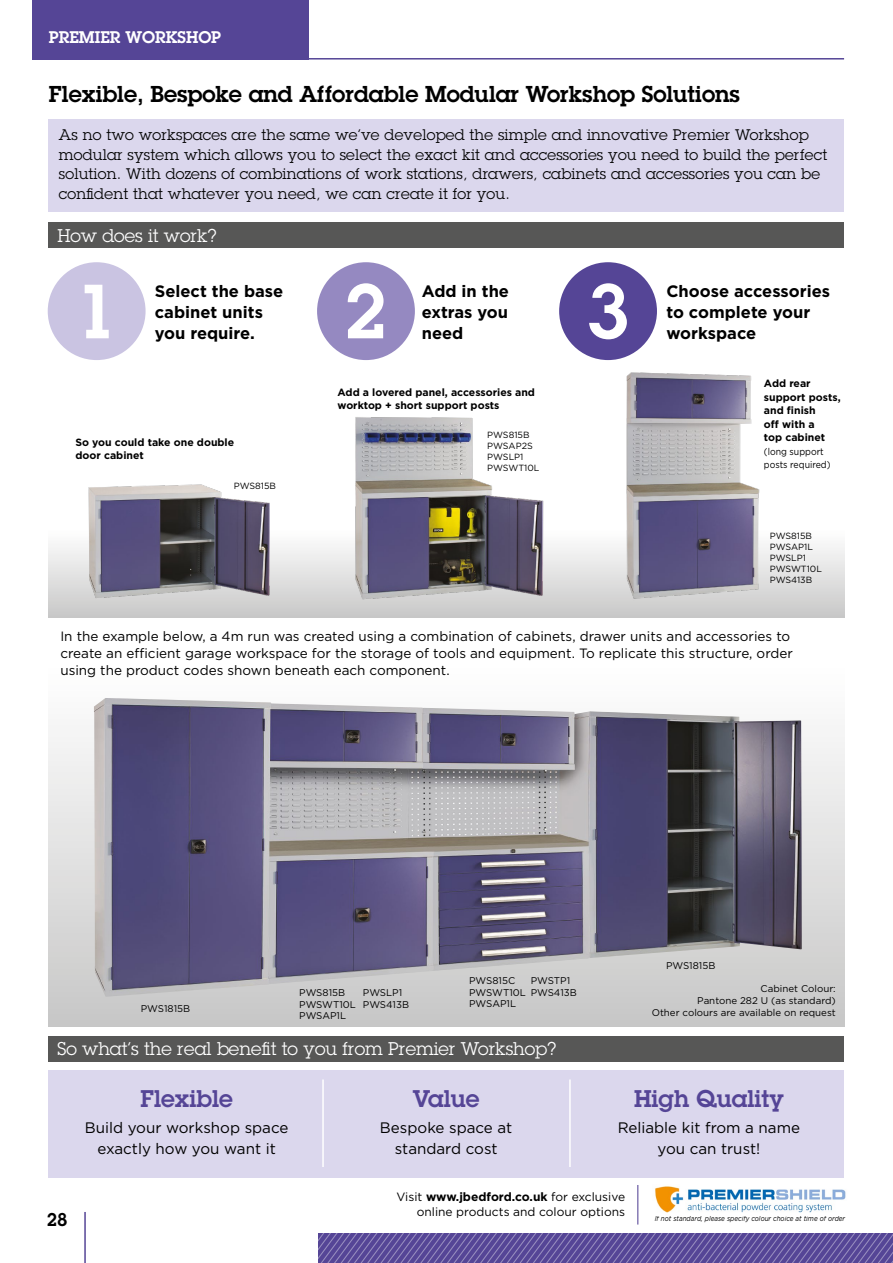
<style>
.page{position:relative;width:893px;height:1263px;background:#fff}
.page>*{position:absolute;margin:0;border:0;box-sizing:border-box;transform-origin:0 0}
.t1{font:600 75px "Lubalin Graph";color:#fff}
.t2{font:600 23.55px "Lubalin Graph";color:#554596}
.t3{font:600 22.5px "Lubalin Graph";color:#000}
.t4{font:18px "Lubalin Graph";color:#fff}
.t5{font:600 18px "Lubalin Graph";color:#000}
.t6{font:700 16.5px/21px "Gotham";color:#000}
.t7{font:600 16.5px "Lubalin Graph";color:#fff}
.t8{font:15.15px/21px "Gotham";color:#000;text-align:center}
.t9{font:15px/19.5px "Lubalin Graph";letter-spacing:.015em;color:#000}
.t10{font:13.5px/17.2px "Gotham";color:#000}
.t11{font:12px/14.4px "Gotham";color:#000;text-align:right}
.t12{font:700 10.5px/13.5px "Gotham";color:#000}
.t13{font:9.75px/11.2px "Gotham";color:#000}
.t14{font:9.75px/13.5px "Gotham";color:#000;scale:.9 1}
.t15{font:9px/11.1px "Gotham";color:#000}
.t16{font:italic 7.5px "Gotham";color:#000;scale:.85 1}
.s1{font-weight:700}
</style>
<div class="page">
<hr style="left:84px;top:1212px;width:2px;height:51px;background:#554596">
<div style="left:49px;top:528px;width:795px;height:90px;background:linear-gradient(to bottom,#fff,#c8c8c8)"></div>
<div style="left:32px;top:0;width:276px;height:60px;background:#554596"></div>
<div style="left:49px;top:119px;width:795px;height:92px;background:#dbd7ed"></div>
<hr style="left:32px;top:58px;width:812px;height:2px;background:#554596">
<div style="left:49px;top:223px;width:795px;height:25px;background:#575756"></div>
<img style="left:82px;top:484px;width:211px;height:125px">
<img style="left:613px;top:372px;width:157px;height:236px">
<svg style="left:318px;top:1233px;width:575px;height:30px;background:#62539e"></svg>
<img style="left:339px;top:417px;width:213px;height:188px">
<img style="left:655px;top:1186px;width:191px;height:27px">
<div style="left:49px;top:663px;width:795px;height:364px;background:linear-gradient(to bottom,#fff,#c8c7c7)"></div>
<img style="left:94px;top:698px;width:708px;height:299px">
<div style="left:48px;top:262px;width:98px;height:98px;background:#cac4e2;border-radius:50%"></div>
<div style="left:317px;top:262px;width:98px;height:98px;background:#9589c1;border-radius:50%"></div>
<div style="left:559px;top:262px;width:98px;height:98px;background:#554596;border-radius:50%"></div>
<div style="left:49px;top:1070px;width:795px;height:108px;background:#dbd7ed"></div>
<div style="left:49px;top:1036px;width:795px;height:26px;background:#575756"></div>
<hr style="left:322px;top:1079px;width:2px;height:88px;background:#fff">
<hr style="left:569px;top:1079px;width:2px;height:88px;background:#fff">
<hr style="left:637px;top:1185px;width:1px;height:39px;background:#554596">
<p class="t7" style="left:49px;top:26px;width:174px">PREMIER WORKSHOP</p>
<h3 class="t3" style="left:49px;top:79px;width:692px">Flexible, Bespoke and Affordable Modular Workshop Solutions</h3>
<p class="t9" style="left:59px;top:125px;width:770px">As no two workspaces are the same we’ve developed the simple and innovative Premier Workshop modular system which allows you to select the exact kit and accessories you need to build the perfect solution. With dozens of combinations of work stations, drawers, cabinets and accessories you can be confident that whatever you need, we can create it for you.</p>
<p class="t4" style="left:57px;top:224px;width:161px">How does it work?</p>
<h1 class="t1" style="left:75px;top:262px;width:45px">1</h1>
<h1 class="t1" style="left:344px;top:262px;width:45px">2</h1>
<h1 class="t1" style="left:586px;top:262px;width:45px">3</h1>
<p class="t6" style="left:155px;top:280px;width:130px">Select the base cabinet units you require.</p>
<p class="t6" style="left:422px;top:280px;width:89px;text-align:justify">Add in the extras you need</p>
<p class="t6" style="left:666px;top:280px;width:165px">Choose accessories to complete your</p>
<p class="t6" style="left:666px;top:322px;width:91px">workspace</p>
<p class="t12" style="left:75px;top:435px;width:160px">So you could take one double door cabinet</p>
<p class="t15" style="left:234px;top:480px;width:44px">PWS815B</p>
<p class="t12" style="left:338px;top:385px;width:199px">Add a lovered panel, accessories and worktop + short support posts</p>
<p class="t15" style="left:487px;top:429px;width:54px">PWS815B<br>PWSAP2S<br>PWSLP1<br>PWSWT10L</p>
<p class="t12" style="left:764px;top:376px;width:78px">Add rear support posts, and finish<br>off with a<br>top cabinet</p>
<p class="t14" style="left:764px;top:444px;width:76px">(long support posts required)</p>
<p class="t15" style="left:770px;top:530px;width:54px">PWS815B<br>PWSAP1L<br>PWSLP1<br>PWSWT10L<br>PWS413B</p>
<p class="t10" style="left:60px;top:627px;width:734px">In the example below, a 4m run was created using a combination of cabinets, drawer units and accessories to create an efficient garage workspace for the storage of tools and equipment. To replicate this structure, order using the product codes shown beneath each component.</p>
<p class="t13" style="left:141px;top:1002px;width:51px">PWS1815B</p>
<p class="t13" style="left:299px;top:987px;width:58px">PWS815B<br>PWSWT10L<br>PWSAP1L</p>
<p class="t13" style="left:363px;top:987px;width:48px">PWSLP1<br>PWS413B</p>
<p class="t13" style="left:666px;top:960px;width:51px">PWS1815B</p>
<p class="t13" style="left:469px;top:975px;width:58px">PWS815C<br>PWSWT10L<br>PWSAP1L</p>
<p class="t13" style="left:531px;top:975px;width:48px">PWSTP1<br>PWS413B</p>
<p class="t13" style="left:652px;top:982px;width:186px;line-height:12px;text-align:right">Cabinet Colour:<br>Pantone 282 U (as standard)<br>Other colours are available on request</p>
<p class="t4" style="left:57px;top:1037px;width:500px">So what’s the real benefit to you from Premier Workshop?</p>
<h2 class="t2" style="left:140px;top:1083px;width:94px">Flexible</h2>
<p class="t8" style="left:85px;top:1117px;width:205px">Build your workshop space exactly how you want it</p>
<h2 class="t2" style="left:413px;top:1083px;width:68px">Value</h2>
<p class="t8" style="left:380px;top:1117px;width:134px">Bespoke space at standard cost</p>
<h2 class="t2" style="left:634px;top:1083px;width:151px">High Quality</h2>
<p class="t8" style="left:618px;top:1117px;width:184px">Reliable kit from a name you can trust!</p>
<p class="t5" style="left:47px;top:1208px;width:22px">28</p>
<p class="t11" style="left:396px;top:1189px;width:230px">Visit <span class="s1">www.jbedford.co.uk</span> for exclusive online products and colour options</p>
<p class="t16" style="left:655px;top:1214px;width:226px">If not standard, please specify colour choice at time of order</p>
</div>
